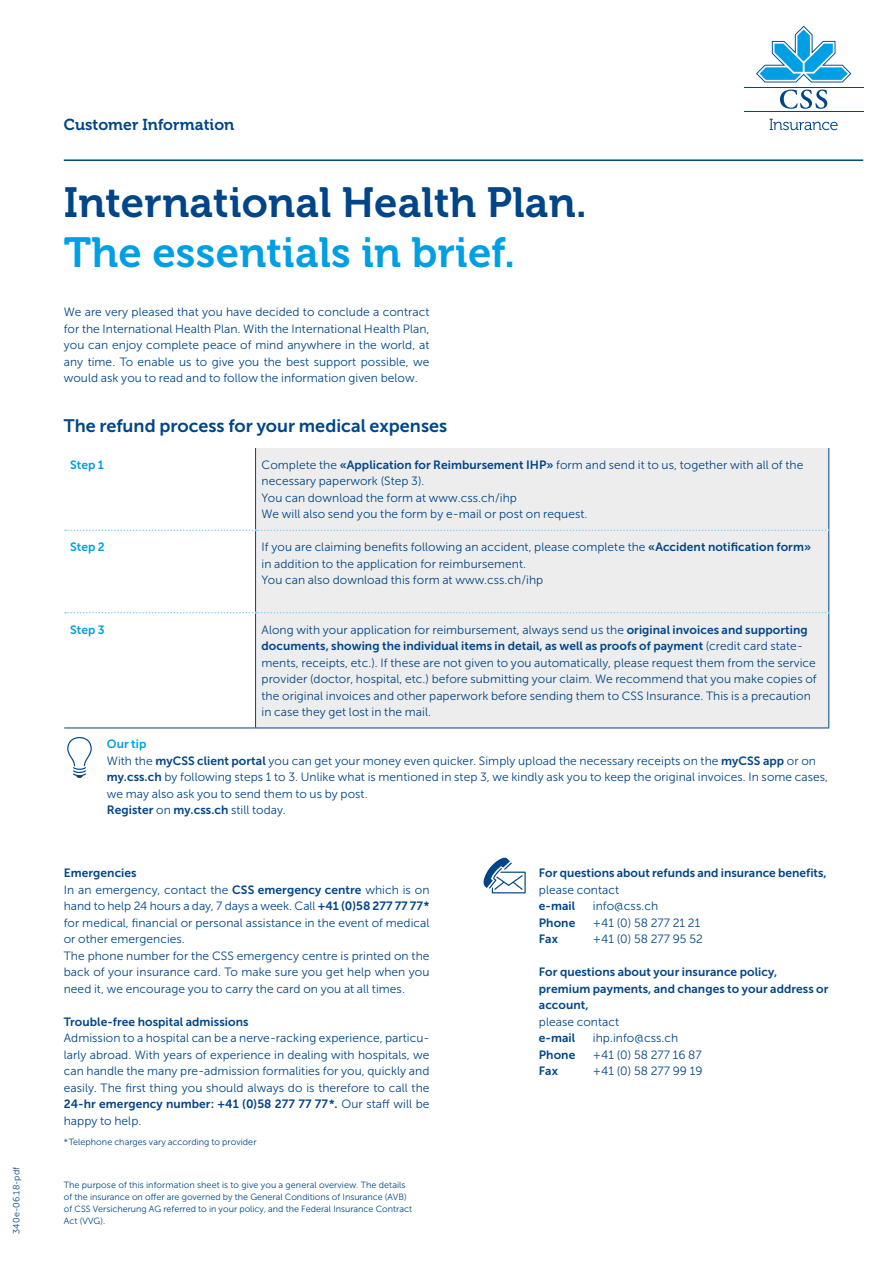
<style>
.page{position:relative;width:893px;height:1263px;background:#fff}
.page>*{position:absolute;margin:0;border:0;box-sizing:border-box;transform-origin:0 0}
.t1{font:42px "Museo 700";letter-spacing:.005em;color:#004587}
.t2{font:42px "Museo 700";letter-spacing:.005em;color:#009fe3}
.t3{font:18px "Museo Sans 700";color:#004587}
.t4{font:15.75px "Museo 700";letter-spacing:.005em;color:#004587}
.t5{font:12px/16.5px "Museo Sans 300";letter-spacing:.005em;color:#004587}
.t6{font:12px/16.5px "Museo Sans 700";letter-spacing:.005em;color:#004587}
.t7{font:12px "Museo Sans 700";letter-spacing:.005em;color:#009fe3}
.t8{font:9px/12px "Museo Sans 300";color:#004587}
.s1{font-family:"Museo Sans 700"}
.s2{font-family:"Museo Sans 300"}
</style>
<div class="page">
<hr style="left:744px;top:111px;width:119px;height:1px;background:#004587">
<hr style="left:744px;top:87px;width:119px;height:1px;background:#004587">
<svg style="left:756px;top:26px;width:95px;height:56px"></svg>
<svg style="left:780px;top:90px;width:47px;height:19px"></svg>
<svg style="left:770px;top:119px;width:68px;height:11px"></svg>
<hr style="left:64px;top:159px;width:799px;height:2px;background:#004587">
<svg style="left:483px;top:858px;width:43px;height:35px"></svg>
<div style="left:256px;top:448px;width:572px;height:280px;background:#ededed"></div>
<hr style="left:255px;top:448px;width:1px;height:82px;background:#004587">
<hr style="left:828px;top:448px;width:1px;height:82px;background:#004587">
<hr style="left:255px;top:613px;width:1px;height:115px;background:#004587">
<hr style="left:828px;top:613px;width:1px;height:115px;background:#004587">
<hr style="left:64px;top:728px;width:192px;height:1px;background:#004587">
<svg style="left:65px;top:530px;width:764px;height:1px"></svg>
<svg style="left:65px;top:612px;width:764px;height:1px"></svg>
<hr style="left:255px;top:531px;width:1px;height:81px;background:#004587">
<hr style="left:828px;top:531px;width:1px;height:81px;background:#004587">
<hr style="left:256px;top:728px;width:573px;height:1px;background:#004587">
<svg style="left:67px;top:737px;width:25px;height:41px"></svg>
<p class="t8" style="left:10px;top:1233px;width:68px;rotate:-90deg">340e-06.18-pdf</p>
<h3 class="t4" style="left:64px;top:116px;width:172px">Customer Information</h3>
<h1 class="t1" style="left:64px;top:179px;width:525px">International Health Plan.</h1>
<h1 class="t2" style="left:64px;top:229px;width:453px">The essentials in brief.</h1>
<p class="t5" style="left:64px;top:304px;width:367px;text-align:justify">We are very pleased that you have decided to conclude a contract for the International Health Plan. With the International Health Plan, you can enjoy complete peace of mind anywhere in the world, at any time. To enable us to give you the best support possible, we would ask you to read and to follow the information given below.</p>
<h2 class="t3" style="left:64px;top:416px;width:385px">The refund process for your medical expenses</h2>
<p class="t7" style="left:70px;top:458px;width:35px">Step 1</p>
<p class="t5" style="left:262px;top:457px;width:543px">Complete the <span class="s1">«Application for Reimbursement IHP»</span> form and send it to us, together with all of the necessary paperwork (Step 3).<br>You can download the form at www.css.ch/ihp<br>We will also send you the form by e-mail or post on request.</p>
<p class="t7" style="left:70px;top:540px;width:36px">Step 2</p>
<p class="t5" style="left:262px;top:539px;width:551px">If you are claiming benefits following an accident, please complete the <span class="s1">«Accident notification form» </span>in addition to the application for reimbursement.<br>You can also download this form at www.css.ch/ihp</p>
<p class="t7" style="left:70px;top:623px;width:36px">Step 3</p>
<p class="t5" style="left:262px;top:621px;width:548px">Along with your application for reimbursement, always send us the <span class="s1">original invoices and supporting</span></p>
<p class="t6" style="left:262px;top:638px;width:543px">documents, showing the individual items in detail, as well as proofs of payment <span class="s2">(credit card state-</span></p>
<p class="t5" style="left:262px;top:654px;width:557px">ments, receipts, etc.). If these are not given to you automatically, please request them from the service provider (doctor, hospital, etc.) before submitting your claim. We recommend that you make copies of the original invoices and other paperwork before sending them to CSS Insurance. This is a precaution in case they get lost in the mail.</p>
<p class="t7" style="left:107px;top:737px;width:41px">Our tip</p>
<p class="t5" style="left:107px;top:752px;width:723px">With the <span class="s1">myCSS client portal</span> you can get your money even quicker. Simply upload the necessary receipts on the <span class="s1">myCSS app</span> or on <span class="s1">my.css.ch</span> by following steps 1 to 3. Unlike what is mentioned in step 3, we kindly ask you to keep the original invoices. In some cases, we may also ask you to send them to us by post.</p>
<p class="t6" style="left:107px;top:802px;width:181px">Register <span class="s2">on</span> my.css.ch <span class="s2">still today.</span></p>
<p class="t6" style="left:64px;top:865px;width:74px">Emergencies</p>
<p class="t5" style="left:64px;top:881px;width:367px">In an emergency, contact the <span class="s1">CSS emergency centre</span> which is on hand to help 24 hours a day, 7 days a week. Call <span class="s1">+41 (0)58 277 77 77* </span>for medical, financial or personal assistance in the event of medical or other emergencies.<br>The phone number for the CSS emergency centre is printed on the back of your insurance card. To make sure you get help when you need it, we encourage you to carry the card on you at all times.</p>
<p class="t6" style="left:64px;top:1013px;width:186px">Trouble-free hospital admissions</p>
<p class="t5" style="left:64px;top:1030px;width:367px;text-align:justify">Admission to a hospital can be a nerve-racking experience, particu&shy;larly abroad. With years of experience in dealing with hospitals, we can handle the many pre-admission formalities for you, quickly and easily. The first thing you should always do is therefore to call the</p>
<p class="t6" style="left:64px;top:1096px;width:367px">24-hr emergency number: +41 (0)58 277 77 77*. <span class="s2">Our staff will be</span></p>
<p class="t5" style="left:64px;top:1112px;width:79px">happy to help.</p>
<p class="t8" style="left:64px;top:1136px;width:194px">*Telephone charges vary according to provider</p>
<p class="t8" style="left:64px;top:1179px;width:350px">The purpose of this information sheet is to give you a general overview. The details of the insurance on offer are governed by the General Conditions of Insurance (AVB) of CSS Versicherung AG referred to in your policy, and the Federal Insurance Contract Act (VVG).</p>
<p class="t6" style="left:539px;top:865px;width:289px">For questions about refunds and insurance benefits,</p>
<p class="t5" style="left:539px;top:881px;width:82px">please contact</p>
<p class="t6" style="left:539px;top:898px;width:38px">e-mail</p>
<p class="t5" style="left:593px;top:898px;width:67px">info@css.ch</p>
<p class="t6" style="left:539px;top:914px;width:38px">Phone</p>
<p class="t5" style="left:593px;top:914px;width:109px">+41 (0) 58 277 21 21</p>
<p class="t6" style="left:539px;top:931px;width:21px">Fax</p>
<p class="t5" style="left:593px;top:931px;width:111px">+41 (0) 58 277 95 52</p>
<p class="t6" style="left:539px;top:964px;width:291px">For questions about your insurance policy, premium payments, and changes to your address or account,</p>
<p class="t5" style="left:539px;top:1013px;width:82px">please contact</p>
<p class="t6" style="left:539px;top:1030px;width:38px">e-mail</p>
<p class="t5" style="left:593px;top:1030px;width:87px">ihp.info@css.ch</p>
<p class="t6" style="left:539px;top:1046px;width:38px">Phone</p>
<p class="t5" style="left:593px;top:1046px;width:110px">+41 (0) 58 277 16 87</p>
<p class="t6" style="left:539px;top:1063px;width:21px">Fax</p>
<p class="t5" style="left:593px;top:1063px;width:111px">+41 (0) 58 277 99 19</p>
</div>
